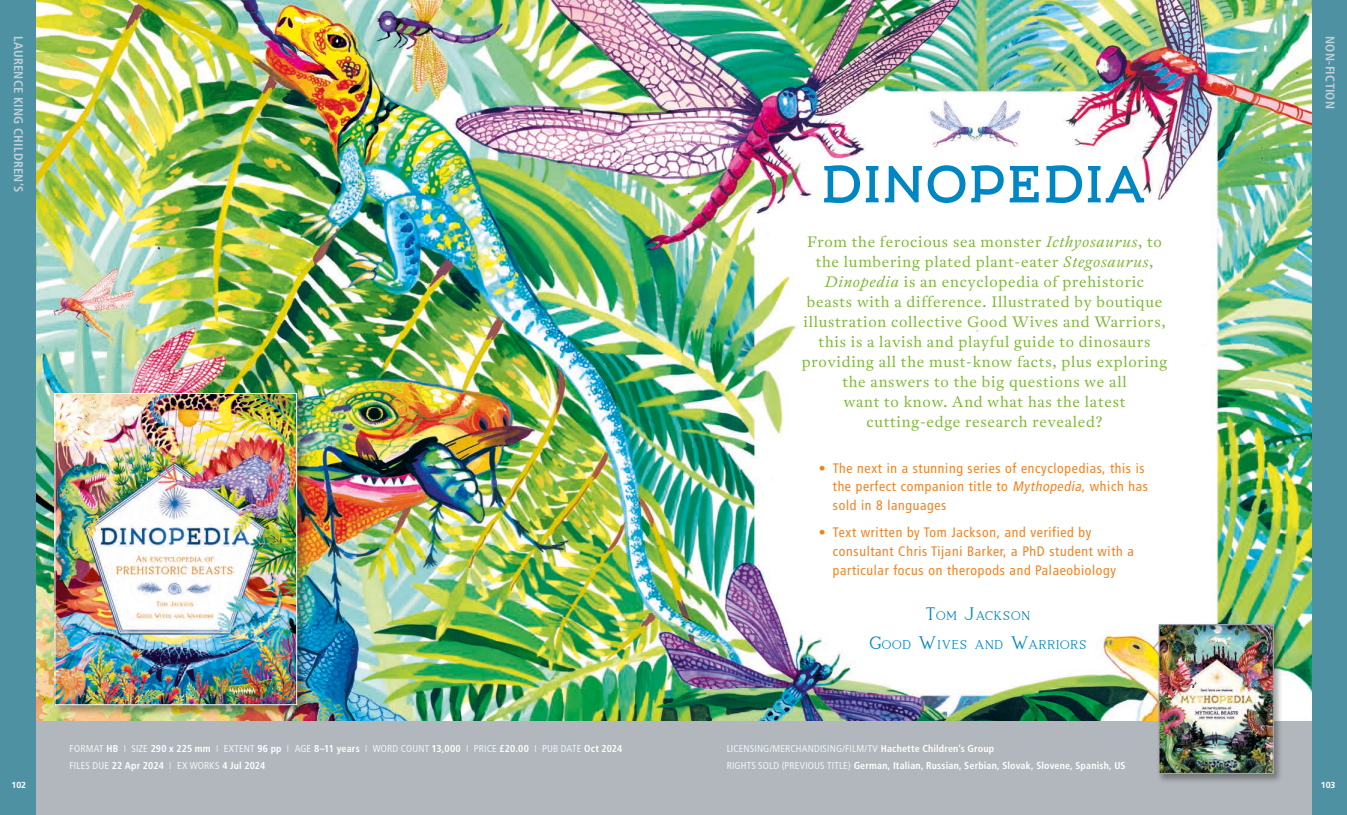
<style>
.page{position:relative;width:1347px;height:815px;background:#fff}
.page>*{position:absolute;margin:0;border:0;box-sizing:border-box;transform-origin:0 0}
.t1{font:500 50px "Umba Slab Demo";letter-spacing:.025em;color:#0087c3}
.t2{font:300 15px/20px "Antwerp";letter-spacing:.05em;color:#81b73c;text-align:center}
.t3{font:condensed 13.75px/18.8px "Frutiger LT";letter-spacing:.05em;color:#f08220}
.t4{font:12.62px "Lovelyn";letter-spacing:.015em;color:#0087c3}
.t5{font:700 condensed 12.5px "Frutiger";letter-spacing:.02em;color:#c1d1d9}
.t6{font:700 condensed 10px/17.5px "Frutiger";letter-spacing:.015em;color:#fff}
.t7{font:condensed 10px "Frutiger LT";letter-spacing:.015em;color:#ebf6f4}
.t8{font:700 8.75px "Frutiger";color:#fff}
.s1{font-style:italic}
.s2{font-size:18.12px}
.s3{font-family:"Frutiger LT";font-weight:400;color:#ebf6f4}
.s4{font-weight:300;font-stretch:normal;color:#ebf6f4}
.s5{font-family:"Frutiger";font-weight:700;color:#fff}
</style>
<div class="page">
<img style="left:36px;top:0;width:1275px;height:721px">
<div style="left:0;top:721px;width:1346px;height:94px;background:#b2b7bd"></div>
<div style="left:0;top:0;width:36px;height:815px;background:#4e91a2"></div>
<div style="left:1311px;top:0;width:35px;height:815px;background:#4e91a2"></div>
<div style="left:52px;top:390px;width:257px;height:328px;background:#1d1d1b;opacity:.4"></div>
<img style="left:57px;top:395px;width:238px;height:308px">
<div style="left:55px;top:393px;width:242px;height:312px;border:1px solid #fff"></div>
<div style="left:1156px;top:622px;width:127px;height:161px;background:#1d1d1b;opacity:.4"></div>
<img style="left:1160px;top:626px;width:111px;height:146px">
<div style="left:1158px;top:624px;width:115px;height:150px;border:1px solid #a4aab0"></div>
<p class="t5" style="left:26px;top:36px;width:158px;rotate:90deg">LAURENCE KING CHILDREN’S</p>
<h1 class="t1" style="left:821px;top:162px;width:325px">DINOPEDIA</h1>
<p class="t2" style="left:802px;top:232px;width:367px">From the ferocious sea monster <span class="s1">Icthyosaurus</span>, to the lumbering plated plant-eater <span class="s1">Stegosaurus</span>, <span class="s1">Dinopedia</span> is an encyclopedia of prehistoric beasts with a difference. Illustrated by boutique illustration collective Good Wives and Warriors, this is a lavish and playful guide to dinosaurs providing all the must-know facts, plus exploring the answers to the big questions we all<br>want to know. And what has the latest cutting-edge research revealed?</p>
<p class="t3" style="left:833px;top:459px;width:316px;text-indent:-14px">• The next in a stunning series of encyclopedias, this is the perfect companion title to <span class="s1">Mythopedia</span>, which has sold in 8 languages</p>
<p class="t3" style="left:833px;top:523px;width:302px;text-indent:-14px">• Text written by Tom Jackson, and verified by consultant Chris Tijani Barker, a PhD student with a particular focus on theropods and Palaeobiology</p>
<p class="t4" style="left:925px;top:611px;width:107px"><span class="s2">T</span>OM <span class="s2">J</span>ACKSON</p>
<p class="t4" style="left:869px;top:640px;width:219px"><span class="s2">G</span>OOD <span class="s2">W</span>IVES AND <span class="s2">W</span>ARRIORS</p>
<p class="t6" style="left:70px;top:739px;width:554px"><span class="s3">FORMAT</span> HB <span class="s4">I</span> <span class="s3">SIZE</span> 290 x 225 mm <span class="s4">I</span> <span class="s3">EXTENT</span> 96 pp <span class="s4">I</span> <span class="s3">AGE</span> 8–11 years <span class="s4">I</span> <span class="s3">WORD COUNT</span> 13,000 <span class="s4">I</span> <span class="s3">PRICE</span> £20.00 <span class="s4">I</span> <span class="s3">PUB DATE</span> Oct 2024<br><span class="s3">FILES DUE</span> 22 Apr 2024 <span class="s4">I</span> <span class="s3">EX WORKS</span> 4 Jul 2024</p>
<p class="t7" style="left:726px;top:742px;width:269px">LICENSING/MERCHANDISING/FILM/TV <span class="s5">Hachette Children’s Group</span></p>
<p class="t6" style="left:726px;top:757px;width:400px"><span class="s3">RIGHTS SOLD (PREVIOUS TITLE)</span> German, Italian, Russian, Serbian, Slovak, Slovene, Spanish, US</p>
<p class="t5" style="left:1337px;top:36px;width:74px;rotate:90deg">NON-FICTION</p>
<p class="t8" style="left:11px;top:780px;width:16px">102</p>
<p class="t8" style="left:1320px;top:780px;width:16px">103</p>
</div>
